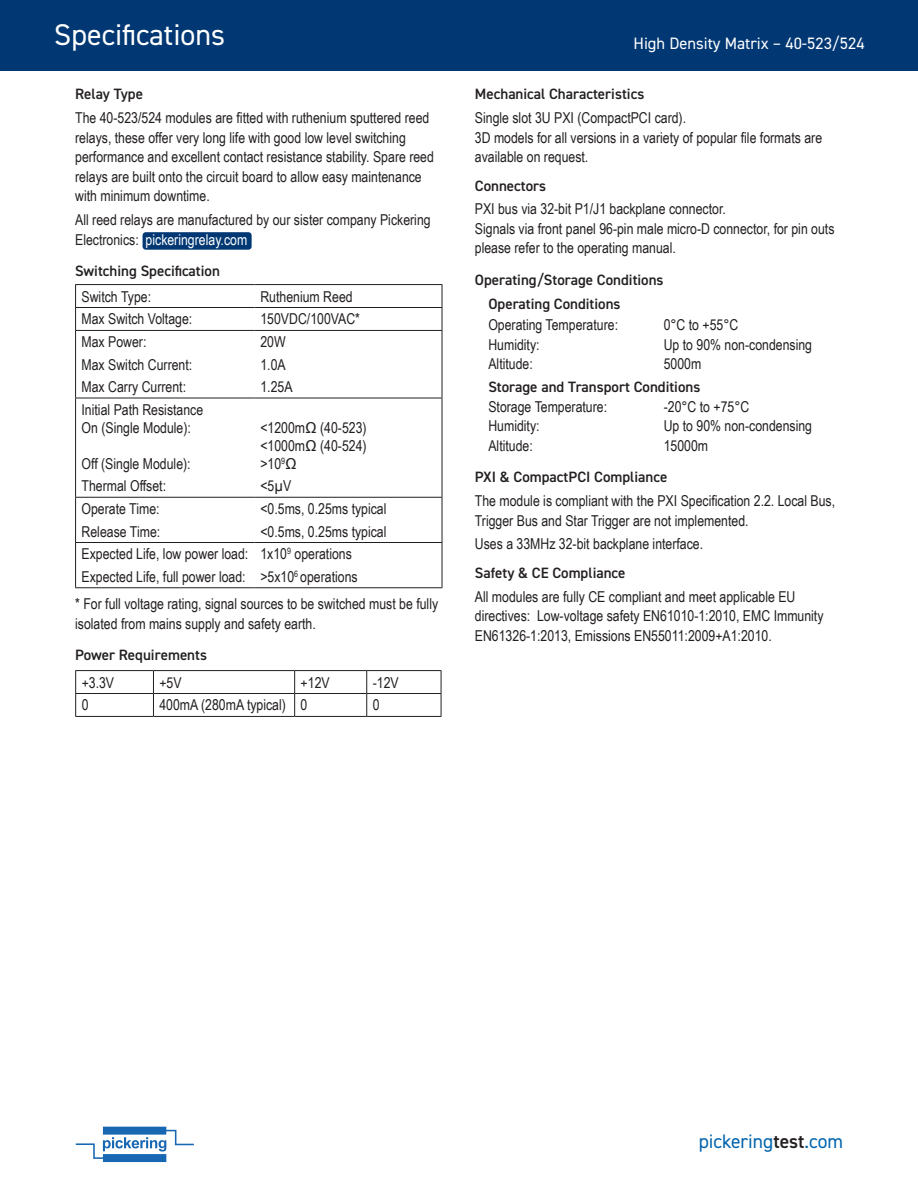
<style>
.page{position:relative;width:918px;height:1188px;background:#fff}
.page>*{position:absolute;margin:0;border:0;box-sizing:border-box;transform-origin:0 0}
.t1{font:30px "DIN2014";color:#fff}
.t2{font:19.5px "DIN2014";color:#0164ad}
.t3{font:16.5px "DIN2014";color:#fff}
.Body{font:15px/19.5px "Arial Narrow";color:#231f20}
.Sub-Heading{font:600 15px "DIN2014";color:#231f20}
.s1{color:#fff}
.s2{font-weight:600;color:#231f20}
</style>
<div class="page">
<div style="left:0;top:0;width:918px;height:70px;background:#013874"></div>
<svg style="left:76px;top:1127px;width:118px;height:35px"></svg>
<div style="left:143px;top:232px;width:109px;height:18px;background:#013874;border-radius:3px"></div>
<hr style="left:75px;top:284px;width:179px;height:1px;background:#231f20">
<hr style="left:254px;top:284px;width:188px;height:1px;background:#231f20">
<hr style="left:75px;top:307px;width:179px;height:1px;background:#231f20">
<hr style="left:254px;top:307px;width:188px;height:1px;background:#231f20">
<hr style="left:75px;top:330px;width:179px;height:1px;background:#231f20">
<hr style="left:254px;top:330px;width:188px;height:1px;background:#231f20">
<hr style="left:75px;top:398px;width:179px;height:1px;background:#231f20">
<hr style="left:254px;top:398px;width:188px;height:1px;background:#231f20">
<hr style="left:75px;top:497px;width:179px;height:1px;background:#231f20">
<hr style="left:254px;top:497px;width:188px;height:1px;background:#231f20">
<hr style="left:75px;top:542px;width:179px;height:1px;background:#231f20">
<hr style="left:254px;top:542px;width:188px;height:1px;background:#231f20">
<hr style="left:75px;top:587px;width:179px;height:1px;background:#231f20">
<hr style="left:254px;top:587px;width:188px;height:1px;background:#231f20">
<svg style="left:75px;top:285px;width:1px;height:45px"></svg>
<hr style="left:75px;top:331px;width:1px;height:67px;background:#231f20">
<hr style="left:75px;top:398px;width:1px;height:99px;background:#231f20">
<hr style="left:75px;top:498px;width:1px;height:44px;background:#231f20">
<hr style="left:75px;top:543px;width:1px;height:44px;background:#231f20">
<svg style="left:442px;top:285px;width:1px;height:45px"></svg>
<hr style="left:442px;top:331px;width:1px;height:67px;background:#231f20">
<hr style="left:442px;top:398px;width:1px;height:99px;background:#231f20">
<hr style="left:442px;top:498px;width:1px;height:44px;background:#231f20">
<hr style="left:442px;top:543px;width:1px;height:44px;background:#231f20">
<hr style="left:75px;top:693px;width:78px;height:1px;background:#231f20">
<hr style="left:153px;top:693px;width:142px;height:1px;background:#231f20">
<svg style="left:153px;top:671px;width:1px;height:45px"></svg>
<hr style="left:295px;top:693px;width:72px;height:1px;background:#231f20">
<svg style="left:294px;top:671px;width:1px;height:45px"></svg>
<hr style="left:367px;top:693px;width:74px;height:1px;background:#231f20">
<svg style="left:366px;top:671px;width:1px;height:45px"></svg>
<hr style="left:75px;top:670px;width:78px;height:1px;background:#231f20">
<hr style="left:153px;top:670px;width:142px;height:1px;background:#231f20">
<hr style="left:295px;top:670px;width:72px;height:1px;background:#231f20">
<hr style="left:367px;top:670px;width:74px;height:1px;background:#231f20">
<svg style="left:75px;top:671px;width:1px;height:45px"></svg>
<svg style="left:441px;top:671px;width:1px;height:45px"></svg>
<hr style="left:75px;top:716px;width:78px;height:1px;background:#231f20">
<hr style="left:153px;top:716px;width:142px;height:1px;background:#231f20">
<hr style="left:295px;top:716px;width:72px;height:1px;background:#231f20">
<hr style="left:367px;top:716px;width:74px;height:1px;background:#231f20">
<h1 class="t1" style="left:54px;top:16px;width:172px">Specifications</h1>
<p class="Sub-Heading" style="left:75px;top:84px;width:69px">Relay Type</p>
<p class="Body" style="left:75px;top:108px;width:360px">The 40-523/524 modules are fitted with ruthenium sputtered reed relays, these offer very long life with good low level switching performance and excellent contact resistance stability. Spare reed relays are built onto the circuit board to allow easy maintenance with minimum downtime.</p>
<p class="Body" style="left:75px;top:209px;width:357px">All reed relays are manufactured by our sister company Pickering<br>Electronics: <span class="s1">pickeringrelay.com</span></p>
<p class="Sub-Heading" style="left:75px;top:261px;width:146px">Switching Specification</p>
<p class="Body" style="left:82px;top:286px;width:71px">Switch Type:</p>
<p class="Body" style="left:260px;top:286px;width:94px">Ruthenium Reed</p>
<p class="Body" style="left:82px;top:309px;width:112px">Max Switch Voltage:</p>
<p class="Body" style="left:260px;top:309px;width:101px">150VDC/100VAC*</p>
<p class="Body" style="left:82px;top:332px;width:66px">Max Power:</p>
<p class="Body" style="left:82px;top:354px;width:112px">Max Switch Current:</p>
<p class="Body" style="left:82px;top:376px;width:106px">Max Carry Current:</p>
<p class="Body" style="left:260px;top:332px;width:27px">20W</p>
<p class="Body" style="left:260px;top:354px;width:27px">1.0A</p>
<p class="Body" style="left:260px;top:376px;width:34px">1.25A</p>
<p class="Body" style="left:82px;top:400px;width:123px;line-height:18px">Initial Path Resistance<br>On (Single Module):</p>
<p class="Body" style="left:82px;top:453px;width:111px">Off (Single Module):</p>
<p class="Body" style="left:82px;top:476px;width:86px">Thermal Offset:</p>
<p class="Body" style="left:82px;top:499px;width:80px">Operate Time:</p>
<p class="Body" style="left:82px;top:521px;width:80px">Release Time:</p>
<p class="Body" style="left:260px;top:418px;width:108px;line-height:18px;text-align:justify">&lt;1200mΩ (40-523) &lt;1000mΩ (40-524) &gt;10<sup>9</sup>Ω</p>
<p class="Body" style="left:260px;top:476px;width:32px">&lt;5µV</p>
<p class="Body" style="left:260px;top:499px;width:128px">&lt;0.5ms, 0.25ms typical</p>
<p class="Body" style="left:260px;top:521px;width:128px">&lt;0.5ms, 0.25ms typical</p>
<p class="Body" style="left:260px;top:544px;width:93px">1x10<sup>9</sup> operations</p>
<p class="Body" style="left:260px;top:566px;width:99px">&gt;5x10<sup>6</sup> operations</p>
<p class="Body" style="left:75px;top:594px;width:365px">* For full voltage rating, signal sources to be switched must be fully isolated from mains supply and safety earth.</p>
<p class="Sub-Heading" style="left:75px;top:645px;width:133px">Power Requirements</p>
<p class="Body" style="left:82px;top:672px;width:34px">+3.3V</p>
<p class="Body" style="left:159px;top:672px;width:24px">+5V</p>
<p class="Body" style="left:301px;top:672px;width:31px">+12V</p>
<p class="Body" style="left:373px;top:672px;width:27px">-12V</p>
<p class="Body" style="left:82px;top:695px;width:8px">0</p>
<p class="Body" style="left:159px;top:695px;width:128px">400mA (280mA typical)</p>
<p class="Body" style="left:301px;top:695px;width:8px">0</p>
<p class="Body" style="left:373px;top:695px;width:8px">0</p>
<p class="Body" style="left:82px;top:544px;width:168px">Expected Life, low power load:</p>
<p class="Body" style="left:82px;top:566px;width:166px">Expected Life, full power load:</p>
<p class="t3" style="left:633px;top:33px;width:233px">High Density Matrix – 40-523/524</p>
<p class="Sub-Heading" style="left:475px;top:84px;width:171px">Mechanical Characteristics</p>
<p class="Body" style="left:475px;top:108px;width:349px">Single slot 3U PXI (CompactPCI card).<br>3D models for all versions in a variety of popular file formats are available on request.</p>
<p class="Sub-Heading" style="left:475px;top:176px;width:73px">Connectors</p>
<p class="Body" style="left:475px;top:199px;width:361px">PXI bus via 32-bit P1/J1 backplane connector.<br>Signals via front panel 96-pin male micro-D connector, for pin outs please refer to the operating manual.</p>
<p class="Sub-Heading" style="left:475px;top:270px;width:190px">Operating/Storage Conditions</p>
<p class="Sub-Heading" style="left:488px;top:294px;width:134px">Operating Conditions</p>
<p class="Body" style="left:488px;top:315px;width:131px">Operating Temperature:<br>Humidity:<br>Altitude:</p>
<p class="Body" style="left:664px;top:315px;width:150px">0°C to +55°C<br>Up to 90% non-condensing<br>5000m</p>
<p class="Sub-Heading" style="left:488px;top:377px;width:214px">Storage and Transport Conditions</p>
<p class="Body" style="left:488px;top:396px;width:120px">Storage Temperature:<br>Humidity:<br>Altitude:</p>
<p class="Body" style="left:664px;top:396px;width:150px">-20°C to +75°C<br>Up to 90% non-condensing<br>15000m</p>
<p class="Sub-Heading" style="left:475px;top:467px;width:194px">PXI &amp; CompactPCI Compliance</p>
<p class="Body" style="left:475px;top:491px;width:362px">The module is compliant with the PXI Specification 2.2. Local Bus,<br>Trigger Bus and Star Trigger are not implemented.</p>
<p class="Body" style="left:475px;top:534px;width:230px">Uses a 33MHz 32-bit backplane interface.</p>
<p class="Sub-Heading" style="left:475px;top:563px;width:152px">Safety &amp; CE Compliance</p>
<p class="Body" style="left:475px;top:586px;width:350px">All modules are fully CE compliant and meet applicable EU directives: Low-voltage safety EN61010-1:2010, EMC Immunity<br>EN61326-1:2013, Emissions EN55011:2009+A1:2010.</p>
<h2 class="t2" style="left:699px;top:1129px;width:146px">pickering<span class="s2">test</span>.com</h2>
</div>
